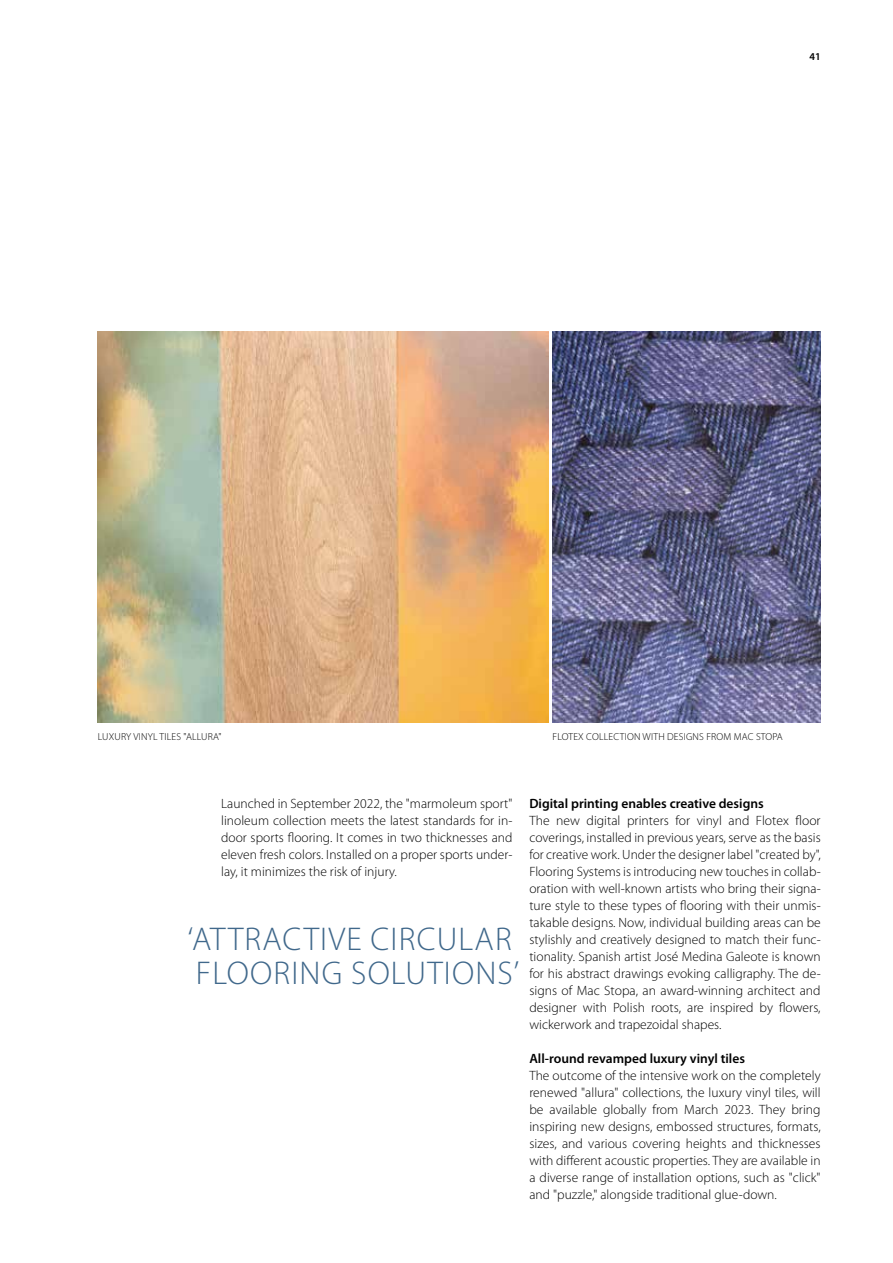
<style>
.page{position:relative;width:893px;height:1263px;background:#fff}
.page>*{position:absolute;margin:0;border:0;box-sizing:border-box;transform-origin:0 0}
.t1{font:300 33px/34px "Myriad Pro";letter-spacing:.035em;color:#40688b}
.t2{font:300 13.5px/17px "Myriad Pro";color:#000;text-align:justify}
.t3{font:600 13.5px "Myriad Pro";color:#000}
.t4{font:600 10.5px "Myriad Pro";color:#000}
.t5{font:300 10.2px "Myriad Pro";letter-spacing:.02em;color:#000}
</style>
<div class="page">
<img style="left:98px;top:332px;width:450px;height:391px">
<img style="left:552px;top:332px;width:269px;height:391px">
<p class="t4" style="left:809px;top:50px;width:13px">41</p>
<p class="t5" style="left:98px;top:731px;width:125px">LUXURY VINYL TILES "ALLURA"</p>
<p class="t5" style="left:552px;top:731px;width:232px">FLOTEX COLLECTION WITH DESIGNS FROM MAC STOPA</p>
<p class="t2" style="left:221px;top:795px;width:293px">Launched in September 2022, the "marmoleum sport" linoleum collection meets the latest standards for in&shy;door sports flooring. It comes in two thicknesses and eleven fresh colors. Installed on a proper sports under&shy;lay, it minimizes the risk of injury.</p>
<p class="t3" style="left:529px;top:796px;width:236px">Digital printing enables creative designs</p>
<p class="t2" style="left:529px;top:812px;width:293px">The new digital printers for vinyl and Flotex floor coverings, installed in previous years, serve as the basis for creative work. Under the designer label "created by", Flooring Systems is introducing new touches in collab&shy;oration with well-known artists who bring their signa&shy;ture style to these types of flooring with their unmis&shy;takable designs. Now, individual building areas can be stylishly and creatively designed to match their func&shy;tionality. Spanish artist José Medina Galeote is known for his abstract drawings evoking calligraphy. The de&shy;signs of Mac Stopa, an award-winning architect and designer with Polish roots, are inspired by flowers, wickerwork and trapezoidal shapes.</p>
<p class="t3" style="left:529px;top:1051px;width:217px">All-round revamped luxury vinyl tiles</p>
<p class="t2" style="left:529px;top:1067px;width:293px">The outcome of the intensive work on the completely renewed "allura" collections, the luxury vinyl tiles, will be available globally from March 2023. They bring inspiring new designs, embossed structures, formats, sizes, and various covering heights and thicknesses with different acoustic properties. They are available in a diverse range of installation options, such as "click" and "puzzle," alongside traditional glue-down.</p>
<h1 class="t1" style="left:188px;top:923px;width:333px">‘ATTRACTIVE CIRCULAR<br>FLOORING SOLUTIONS’</h1>
</div>
